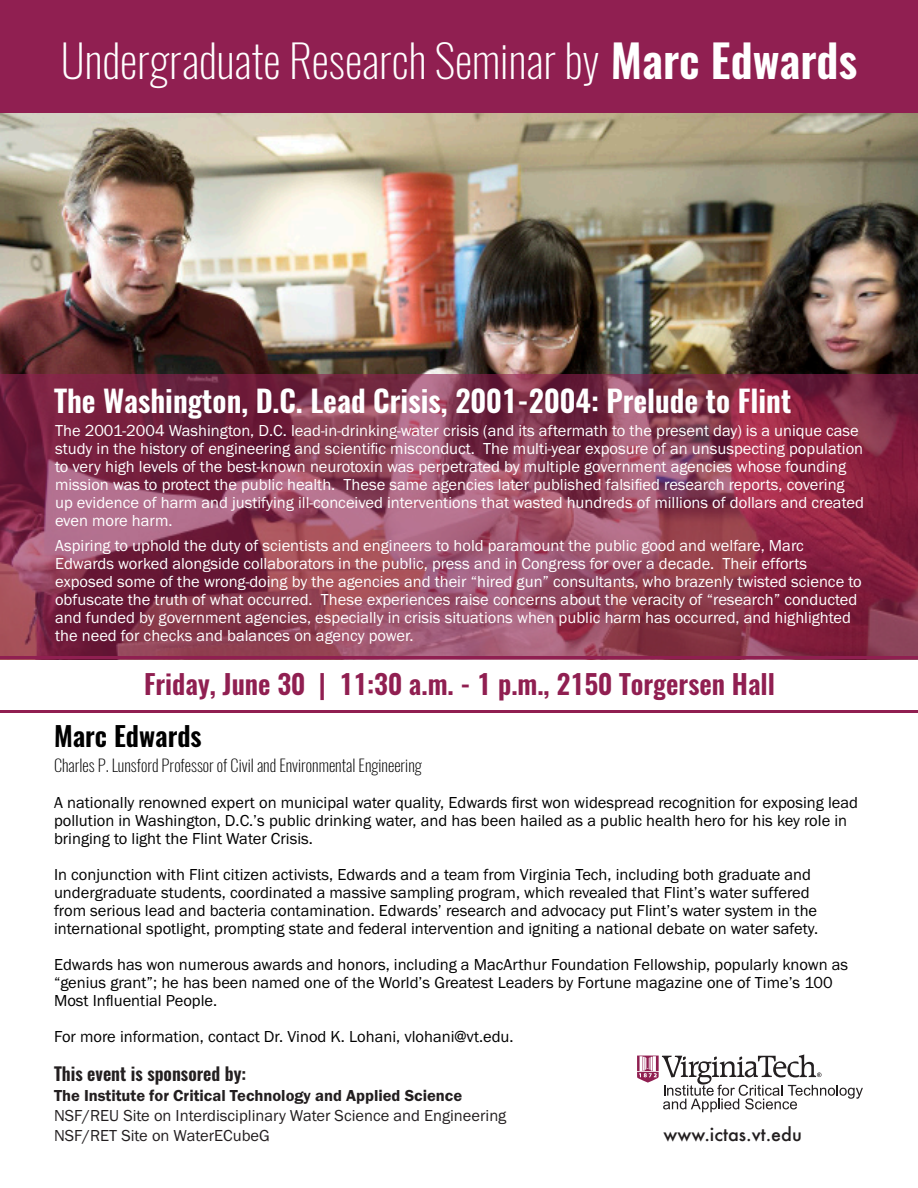
<style>
.page{position:relative;width:918px;height:1188px;background:#fff}
.page>*{position:absolute;margin:0;border:0;box-sizing:border-box;transform-origin:0 0}
.t1{font:200 45px "Oswald";color:#fff}
.t2{font:600 30px "Oswald";color:#fff}
.t3{font:600 27px "Oswald";color:#901f51}
.t4{font:600 27px "Oswald";color:#000}
.t5{font:600 18px "Oswald";color:#231f20}
.t6{font:500 18px "Futura";color:#231f20}
.t7{font:16.5px/18px "Franklin Got ITC";color:#fff}
.t8{font:16.5px/18px "Franklin Got ITC";color:#000}
.t9{font:16.5px "Franklin Got ITC";color:#231f20}
.t10{font:200 16.5px "Oswald";color:#000}
.t11{font:600 16.5px "Franklin Got ITC";color:#231f20}
.s1{font-weight:600}
</style>
<div class="page">
<img style="left:0;top:112px;width:918px;height:262px">
<svg style="left:0;top:374px;width:918px;height:283px;background:#8b3a53"></svg>
<div style="left:0;top:0;width:918px;height:112px;background:#901f51"></div>
<hr style="left:0;top:657px;width:918px;height:2px;background:#901f51">
<hr style="left:0;top:710px;width:918px;height:3px;background:#901f51">
<svg style="left:637px;top:1054px;width:226px;height:58px"></svg>
<p class="t1" style="left:61px;top:31px;width:798px">Undergraduate Research Seminar by <span class="s1">Marc Edwards</span></p>
<p class="t2" style="left:54px;top:380px;width:739px">The Washington, D.C. Lead Crisis, 2001-2004: Prelude to Flint</p>
<p class="t7" style="left:55px;top:422px;width:810px">The 2001-2004 Washington, D.C. lead-in-drinking-water crisis (and its aftermath to the present day) is a unique case study in the history of engineering and scientific misconduct. The multi-year exposure of an unsuspecting population to very high levels of the best-known neurotoxin was perpetrated by multiple government agencies whose founding mission was to protect the public health. These same agencies later published falsified research reports, covering up evidence of harm and justifying ill-conceived interventions that wasted hundreds of millions of dollars and created even more harm.</p>
<p class="t7" style="left:55px;top:536px;width:808px">Aspiring to uphold the duty of scientists and engineers to hold paramount the public good and welfare, Marc Edwards worked alongside collaborators in the public, press and in Congress for over a decade. Their efforts exposed some of the wrong-doing by the agencies and their “hired gun” consultants, who brazenly twisted science to obfuscate the truth of what occurred. These experiences raise concerns about the veracity of “research” conducted and funded by government agencies, especially in crisis situations when public harm has occurred, and highlighted the need for checks and balances on agency power.</p>
<p class="t3" style="left:144px;top:666px;width:632px">Friday, June 30 | 11:30 a.m. - 1 p.m., 2150 Torgersen Hall</p>
<p class="t4" style="left:54px;top:717px;width:149px">Marc Edwards</p>
<p class="t10" style="left:54px;top:754px;width:369px">Charles P. Lunsford Professor of Civil and Environmental Engineering</p>
<p class="t8" style="left:54px;top:793px;width:806px">A nationally renowned expert on municipal water quality, Edwards first won widespread recognition for exposing lead pollution in Washington, D.C.’s public drinking water, and has been hailed as a public health hero for his key role in bringing to light the Flint Water Crisis.</p>
<p class="t8" style="left:54px;top:865px;width:766px">In conjunction with Flint citizen activists, Edwards and a team from Virginia Tech, including both graduate and undergraduate students, coordinated a massive sampling program, which revealed that Flint’s water suffered from serious lead and bacteria contamination. Edwards’ research and advocacy put Flint’s water system in the international spotlight, prompting state and federal intervention and igniting a national debate on water safety.</p>
<p class="t8" style="left:54px;top:955px;width:796px">Edwards has won numerous awards and honors, including a MacArthur Foundation Fellowship, popularly known as “genius grant”; he has been named one of the World’s Greatest Leaders by Fortune magazine one of Time’s 100<br>Most Influential People.</p>
<p class="t8" style="left:54px;top:1027px;width:461px">For more information, contact Dr. Vinod K. Lohani, vlohani@vt.edu.</p>
<p class="t5" style="left:54px;top:1062px;width:194px">This event is sponsored by:</p>
<p class="t11" style="left:54px;top:1086px;width:410px">The Institute for Critical Technology and Applied Science</p>
<p class="t9" style="left:54px;top:1106px;width:454px">NSF/REU Site on Interdisciplinary Water Science and Engineering</p>
<p class="t9" style="left:54px;top:1126px;width:217px">NSF/RET Site on WaterECubeG</p>
<p class="t6" style="left:664px;top:1122px;width:140px">www.ictas.vt.edu</p>
</div>
